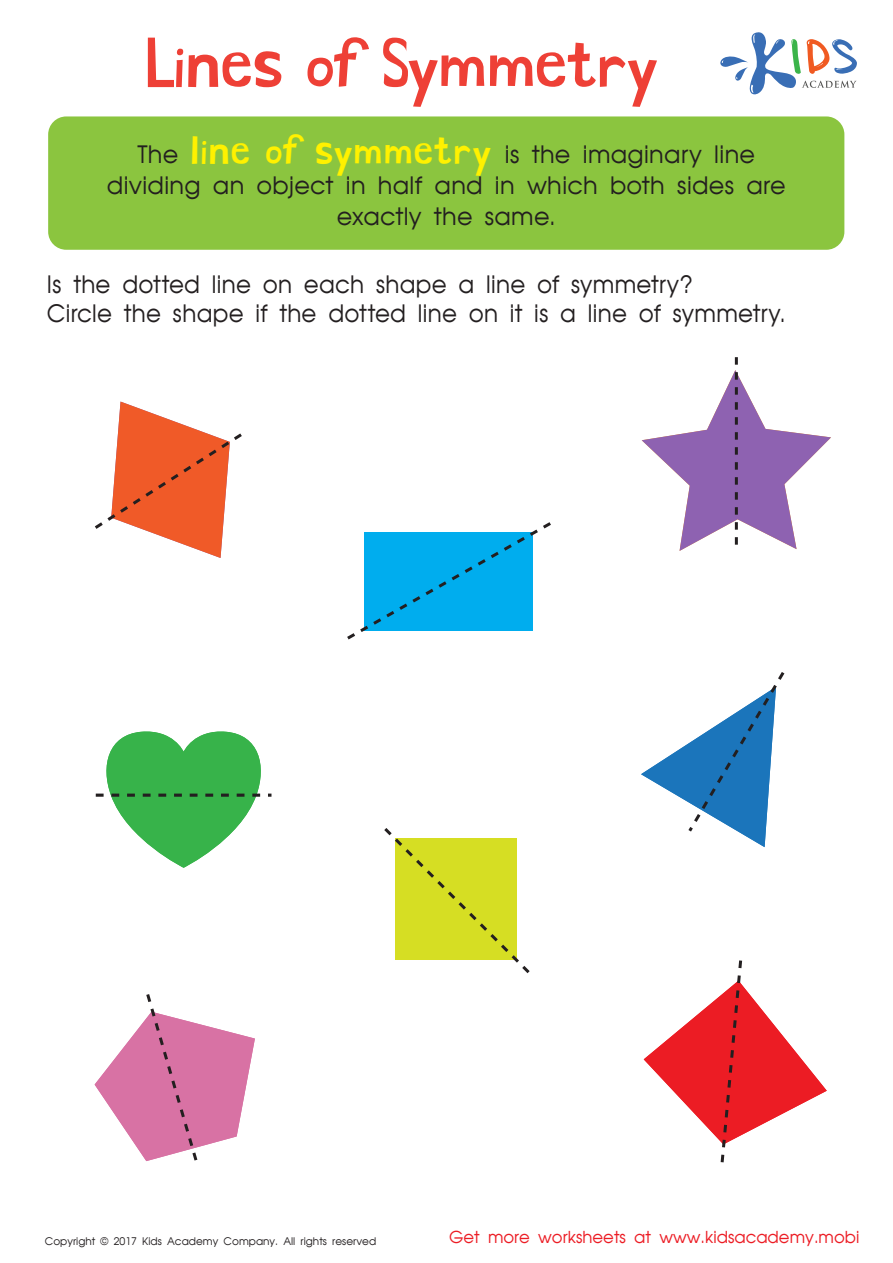
<style>
.page{position:relative;width:893px;height:1263px;background:#fff}
.page>*{position:absolute;margin:0;border:0;box-sizing:border-box;transform-origin:0 0}
.t1{font:67.5px "Hand Drawn Shapes";letter-spacing:-.015em;color:#ee4036}
.t2{font:24px/31.5px "AG Avant Garde Cyr";letter-spacing:.01em;color:#231f20;text-align:center}
.t3{font:24px/28.8px "AG Avant Garde Cyr";letter-spacing:.01em;color:#231f20;scale:.96 1}
.t4{font:16.5px "AG Avant Garde Cyr";color:#ec1c24}
.t5{font:10.5px "AG Avant Garde Cyr";color:#231f20}
.s1{font-family:"Hand Drawn Shapes";font-size:40.5px;color:#fff100}
</style>
<div class="page">
<svg style="left:720px;top:32px;width:136px;height:63px"></svg>
<svg style="left:384px;top:828px;width:146px;height:146px"></svg>
<svg style="left:641px;top:357px;width:190px;height:194px"></svg>
<svg style="left:641px;top:672px;width:144px;height:175px"></svg>
<svg style="left:347px;top:522px;width:204px;height:118px"></svg>
<svg style="left:95px;top:994px;width:160px;height:167px"></svg>
<svg style="left:96px;top:731px;width:175px;height:137px"></svg>
<svg style="left:643px;top:960px;width:183px;height:203px"></svg>
<svg style="left:95px;top:402px;width:147px;height:156px"></svg>
<div style="left:48px;top:116px;width:796px;height:134px;background:#8bc53f;border-radius:18px"></div>
<h1 class="t1" style="left:147px;top:25px;width:513px">Lines of Symmetry</h1>
<p class="t2" style="left:107px;top:138px;width:680px">The <span class="s1">line of symmetry</span> is the imaginary line dividing an object in half and in which both sides are exactly the same.</p>
<p class="t3" style="left:47px;top:270px;width:771px">Is the dotted line on each shape a line of symmetry?<br>Circle the shape if the dotted line on it is a line of symmetry.</p>
<p class="t5" style="left:45px;top:1235px;width:333px">Copyright © 2017 Kids Academy Company. All rights reserved</p>
<p class="t4" style="left:449px;top:1228px;width:412px">Get more worksheets at www.kidsacademy.mobi</p>
</div>
